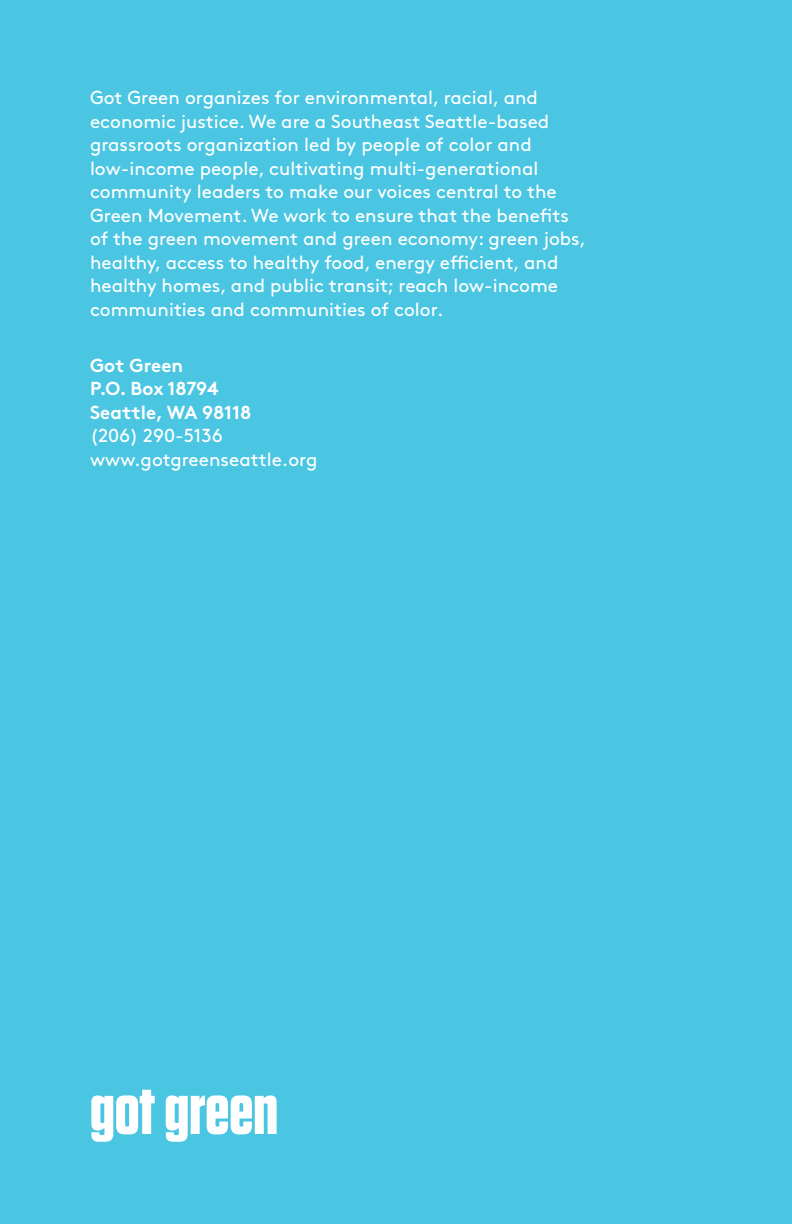
<style>
.page{position:relative;width:792px;height:1224px;background:#4ac6e2}
.page>*{position:absolute;margin:0;border:0;box-sizing:border-box;transform-origin:0 0}
.t1{font:700 68.2px "Tungsten";color:#fff}
.t2{font:18.8px/23.6px "Brown";color:#fff}
.t3{font:700 18.8px/23.6px "Brown";color:#fff}
</style>
<div class="page">
<p class="t2" style="left:90px;top:84px;width:498px">Got Green organizes for environmental, racial, and economic justice. We are a Southeast Seattle-based grassroots organization led by people of color and low-income people, cultivating multi-generational community leaders to make our voices central to the Green Movement. We work to ensure that the benefits of the green movement and green economy: green jobs, healthy, access to healthy food, energy efficient, and healthy homes, and public transit; reach low-income communities and communities of color.</p>
<p class="t3" style="left:90px;top:351px;width:163px">Got Green<br>P.O. Box 18794<br>Seattle, WA 98118</p>
<p class="t2" style="left:90px;top:422px;width:229px">(206) 290-5136 www.gotgreenseattle.org</p>
<h1 class="t1" style="left:90px;top:1074px;width:190px">got green</h1>
</div>
